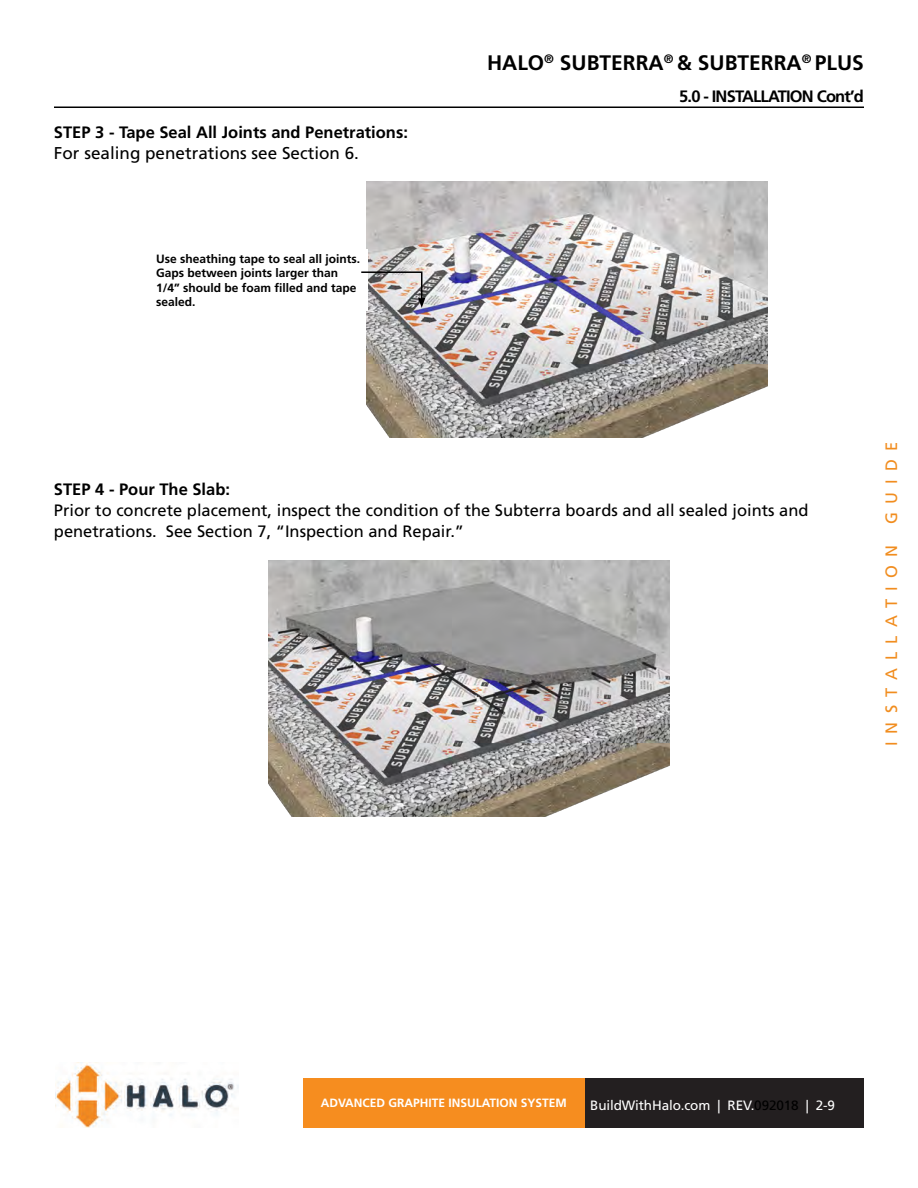
<style>
.page{position:relative;width:918px;height:1188px;background:#fff}
.page>*{position:absolute;margin:0;border:0;box-sizing:border-box;transform-origin:0 0}
.t1{font:700 21px "Frutiger LT Std";color:#000}
.t2{font:17.1px "Frutiger LT Std";color:#000}
.t3{font:16.5px/21px "Frutiger LT Std";color:#000}
.t4{font:700 16.5px "Frutiger LT Std";color:#000}
.t5{font:700 16.5px "Frutiger LT Std";letter-spacing:-.05em;color:#000}
.t6{font:16.5px "Frutiger LT Std";letter-spacing:.5em;color:#f18d1f}
.t7{font:13.5px "Frutiger LT Std";letter-spacing:-.01em;color:#fff}
.Leaders{font:700 12px/14.4px "Frutiger";color:#000}
.t8{font:700 12px "Frutiger LT Std";color:#fff}
.s1{color:#000}
</style>
<div class="page">
<img style="left:55px;top:1062px;width:183px;height:65px">
<div style="left:582px;top:1078px;width:282px;height:49px;background:#231f20"></div>
<div style="left:303px;top:1078px;width:282px;height:49px;background:#f68d1f"></div>
<hr style="left:55px;top:107px;width:808px;height:1px;background:#000">
<img style="left:367px;top:182px;width:400px;height:256px">
<div style="left:151px;top:249px;width:217px;height:62px;background:#fff"></div>
<svg style="left:361px;top:271px;width:65px;height:37px"></svg>
<img style="left:269px;top:560px;width:401px;height:257px">
<p class="t4" style="left:54px;top:123px;width:355px">STEP 3 - Tape Seal All Joints and Penetrations:</p>
<p class="t2" style="left:54px;top:143px;width:307px">For sealing penetrations see Section 6.</p>
<p class="Leaders" style="left:156px;top:252px;width:206px">Use sheathing tape to seal all joints.<br>Gaps between joints larger than<br>1/4” should be foam filled and tape sealed.</p>
<p class="t1" style="left:487px;top:50px;width:378px">HALO<sup>®</sup> SUBTERRA<sup>®</sup> &amp; SUBTERRA<sup>®</sup> PLUS</p>
<p class="t5" style="left:679px;top:86px;width:186px">5.0 - INSTALLATION Cont’d</p>
<p class="t4" style="left:54px;top:480px;width:178px">STEP 4 - Pour The Slab:</p>
<p class="t3" style="left:54px;top:500px;width:756px">Prior to concrete placement, inspect the condition of the Subterra boards and all sealed joints and penetrations. See Section 7, “Inspection and Repair.”</p>
<p class="t6" style="left:882px;top:524px;width:84px;rotate:-90deg">GUIDE</p>
<p class="t6" style="left:882px;top:746px;width:203px;rotate:-90deg">INSTALLATION</p>
<p class="t8" style="left:321px;top:1096px;width:248px">ADVANCED GRAPHITE INSULATION SYSTEM</p>
<p class="t7" style="left:590px;top:1097px;width:246px">BuildWithHalo.com | REV.<span class="s1">092018</span> | 2-9</p>
</div>
